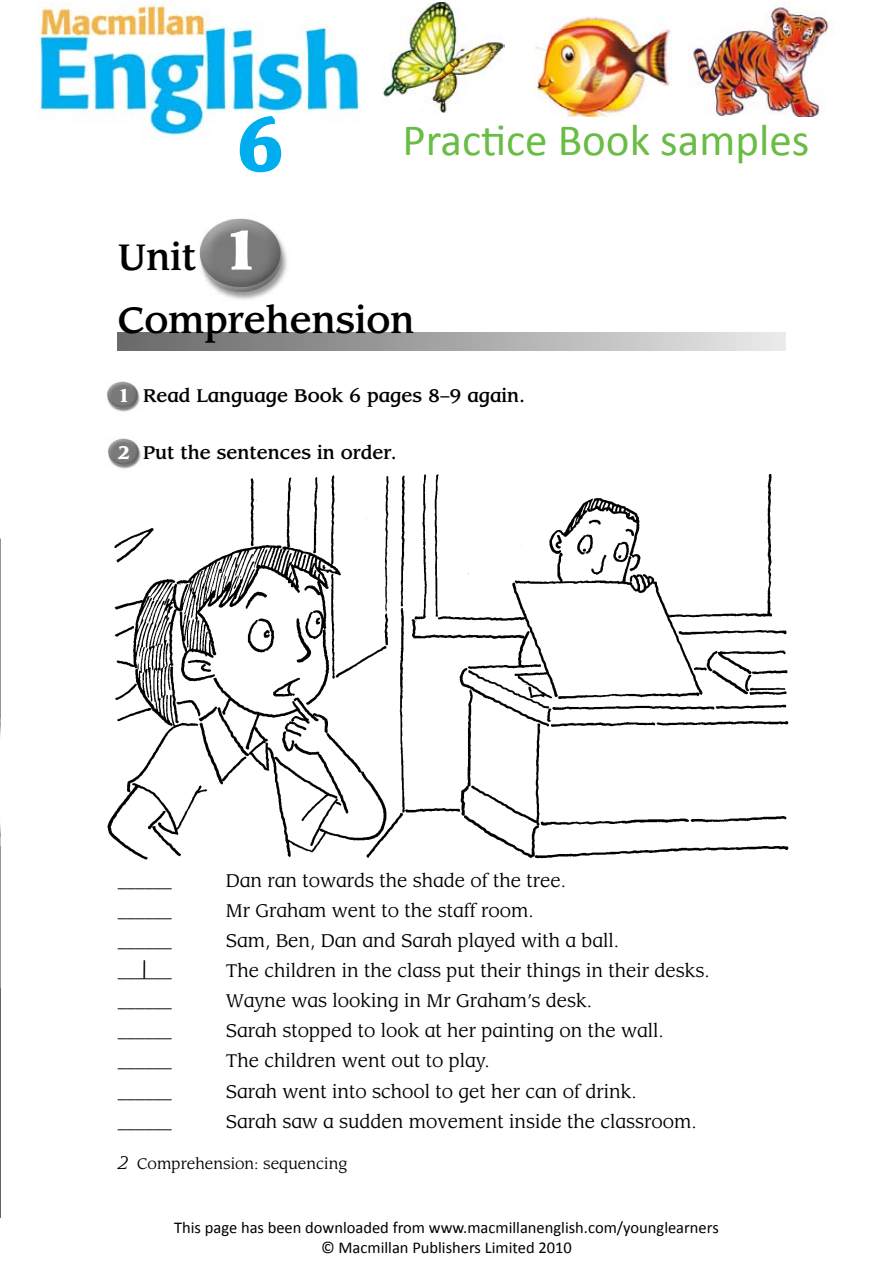
<style>
.page{position:relative;width:893px;height:1263px;background:#fff}
.page>*{position:absolute;margin:0;border:0;box-sizing:border-box;transform-origin:0 0}
.t1{font:700 78px "Cambria";color:#00adef}
.t2{font:45px "Calibri";color:#69bd45}
.t3{font:500 36px/63px "Lea Inf";color:#000}
.t4{font:21px "Cursive Hand Four";color:#000}
.t5{font:18px "Lea Inf";color:#000}
.t6{font:500 18px "Lea Inf";color:#000}
.t7{font:16.5px/19.8px "Calibri";color:#000;text-align:center}
.t8{font:15px "Leawood";color:#000}
.s1{font-family:"Leawood";font-weight:900;font-size:54px;color:#fff}
.s2{font-family:"Leawood";font-weight:700;color:#fff}
.s3{font-style:italic;font-size:18px}
</style>
<div class="page">
<img style="left:199px;top:218px;width:88px;height:82px">
<div style="left:118px;top:332px;width:667px;height:18px;background:linear-gradient(to right,#666,#e8e8e8)"></div>
<img style="left:107px;top:381px;width:33px;height:31px">
<img style="left:108px;top:438px;width:33px;height:28px">
<img style="left:107px;top:466px;width:682px;height:394px">
<img style="left:382px;top:2px;width:122px;height:112px">
<img style="left:536px;top:16px;width:136px;height:101px">
<img style="left:690px;top:2px;width:139px;height:115px">
<img style="left:38px;top:2px;width:323px;height:138px">
<div style="left:217px;top:113px;width:102px;height:37px;background:#fff"></div>
<svg style="left:239px;top:116px;width:43px;height:57px"></svg>
<img style="left:0;top:538px;width:1px;height:679px">
<h1 class="t1" style="left:237px;top:96px;width:48px">6</h1>
<h2 class="t2" style="left:402px;top:112px;width:408px">Practice Book samples</h2>
<h3 class="t3" style="left:118px;top:226px;width:298px">Unit <span class="s1">1<br></span>Comprehension</h3>
<p class="t6" style="left:118px;top:384px;width:409px"><span class="s2">1</span> Read Language Book 6 pages 8–9 again.</p>
<p class="t6" style="left:118px;top:441px;width:281px"><span class="s2">2</span> Put the sentences in order.</p>
<p class="t5" style="left:118px;top:870px;width:55px">______</p>
<p class="t5" style="left:118px;top:900px;width:55px">______</p>
<p class="t5" style="left:118px;top:930px;width:55px">______</p>
<p class="t4" style="left:143px;top:958px;width:6px">1</p>
<p class="t5" style="left:118px;top:960px;width:55px">______</p>
<p class="t5" style="left:118px;top:990px;width:55px">______</p>
<p class="t5" style="left:118px;top:1020px;width:55px">______</p>
<p class="t5" style="left:118px;top:1050px;width:55px">______</p>
<p class="t5" style="left:118px;top:1080px;width:55px">______</p>
<p class="t5" style="left:226px;top:870px;width:342px">Dan ran towards the shade of the tree.</p>
<p class="t5" style="left:226px;top:900px;width:310px">Mr Graham went to the staff room.</p>
<p class="t5" style="left:226px;top:930px;width:395px">Sam, Ben, Dan and Sarah played with a ball.</p>
<p class="t5" style="left:226px;top:960px;width:485px">The children in the class put their things in their desks.</p>
<p class="t5" style="left:226px;top:990px;width:368px">Wayne was looking in Mr Graham’s desk.</p>
<p class="t5" style="left:226px;top:1020px;width:440px">Sarah stopped to look at her painting on the wall.</p>
<p class="t5" style="left:226px;top:1050px;width:265px">The children went out to play.</p>
<p class="t5" style="left:226px;top:1080px;width:412px">Sarah went into school to get her can of drink.</p>
<p class="t5" style="left:226px;top:1110px;width:472px">Sarah saw a sudden movement inside the classroom.</p>
<p class="t8" style="left:118px;top:1155px;width:231px"><span class="s3">2</span> Comprehension: sequencing</p>
<p class="t5" style="left:118px;top:1110px;width:55px">______</p>
<p class="t7" style="left:174px;top:1217px;width:546px">This page has been downloaded from www.macmillanenglish.com/younglearners © Macmillan Publishers Limited 2010</p>
</div>
